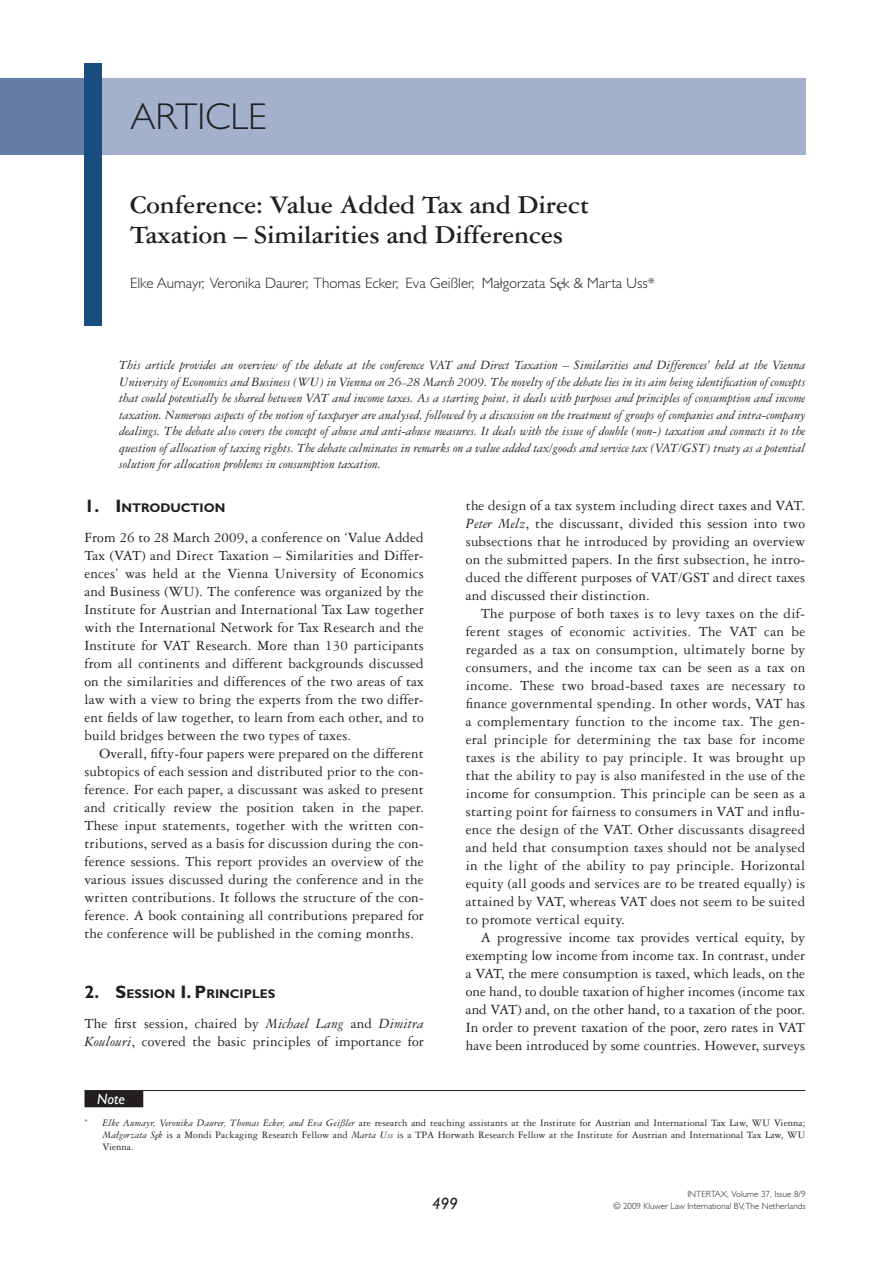
<style>
.page{position:relative;width:894px;height:1263px;background:#fff}
.page>*{position:absolute;margin:0;border:0;box-sizing:border-box;transform-origin:0 0}
.t1{font:300 37.5px "Gill Sans Std";color:#231f20}
.t2{font:700 27px/30px "Garamond 3 LT Std";letter-spacing:-.005em;color:#231f20}
.t3{font:italic 16.5px "Gill Sans Std";color:#231f20}
.t4{font:15px/18px "Garamond 3 LT Std";letter-spacing:.01em;color:#231f20;text-align:justify}
.t5{font:300 15px "Gill Sans Std";color:#231f20}
.t6{font:italic 15px "Gill Sans Std";color:#fff}
.t7{font:italic 13.5px/16.5px "Garamond 3 LT Std";color:#231f20;text-align:justify}
.t8{font:700 12.6px "Gill Sans Std";color:#231f20}
.t9{font:10.5px/12px "Garamond 3 LT Std";letter-spacing:.01em;color:#231f20;text-align:justify}
.t10{font:300 9px/12px "Gill Sans Std";color:#231f20;text-align:right}
.s1{font-family:"Garamond"}
.s2{font-style:normal;font-size:10.5px}
.s3{font-size:18px}
.s4{font-style:italic}
</style>
<div class="page">
<div style="left:0;top:78px;width:100px;height:77px;background:#647da6"></div>
<div style="left:97px;top:78px;width:708px;height:77px;background:#a4b1cd"></div>
<hr style="left:84px;top:1090px;width:721px;height:1px;background:#231f20">
<div style="left:84px;top:1090px;width:59px;height:17px;background:#231f20"></div>
<div style="left:84px;top:63px;width:18px;height:262px;background:#1a4d7f"></div>
<h1 class="t1" style="left:130px;top:103px;width:138px">ARTICLE</h1>
<h2 class="t2" style="left:130px;top:192px;width:460px">Conference: Value Added Tax and Direct<br>Taxation – Similarities and Differences</h2>
<p class="t5" style="left:130px;top:278px;width:526px">Elke Aumayr, Veronika Daurer, Thomas Ecker, Eva Geißler, Małgorzata S<span class="s1">e ˛</span>k &amp; Marta Uss*</p>
<p class="t7" style="left:119px;top:358px;width:687px">This article provides an overview of the debate at the conference VAT and Direct Taxation – Similarities and Differences’ held at the Vienna University of Economics and Business (WU) in Vienna on 26<span class="s2">–</span>28 March 2009. The novelty of the debate lies in its aim being identification of concepts that could potentially be shared between VAT and income taxes. As a starting point, it deals with purposes and principles of consumption and income taxation. Numerous aspects of the notion of taxpayer are analysed, followed by a discussion on the treatment of groups of companies and intra-company dealings. The debate also covers the concept of abuse and anti-abuse measures. It deals with the issue of double (non-) taxation and connects it to the question of allocation of taxing rights. The debate culminates in remarks on a value added tax/goods and service tax (VAT/GST) treaty as a potential solution for allocation problems in consumption taxation.</p>
<p class="t8" style="left:84px;top:503px;width:142px"><span class="s3">1. I</span>NTRODUCTION</p>
<p class="t4" style="left:84px;top:530px;width:341px">From 26 to 28 March 2009, a conference on ‘Value Added Tax (VAT) and Direct Taxation – Similarities and Differ&shy;ences’ was held at the Vienna University of Economics and Business (WU). The conference was organized by the Institute for Austrian and International Tax Law together with the International Network for Tax Research and the Institute for VAT Research. More than 130 participants from all continents and different backgrounds discussed on the similarities and differences of the two areas of tax law with a view to bring the experts from the two differ&shy;ent fields of law together, to learn from each other, and to build bridges between the two types of taxes.</p>
<p class="t4" style="left:84px;top:746px;width:341px;text-indent:15px">Overall, fifty-four papers were prepared on the different subtopics of each session and distributed prior to the con&shy;ference. For each paper, a discussant was asked to present and critically review the position taken in the paper.<br>These input statements, together with the written con&shy;tributions, served as a basis for discussion during the con&shy;ference sessions. This report provides an overview of the various issues discussed during the conference and in the written contributions. It follows the structure of the con&shy;ference. A book containing all contributions prepared for the conference will be published in the coming months.</p>
<p class="t8" style="left:84px;top:989px;width:192px"><span class="s3">2. S</span>ESSION <span class="s3">I. P</span>RINCIPLES</p>
<p class="t4" style="left:84px;top:1016px;width:341px">The first session, chaired by <span class="s4">Michael Lang</span> and <span class="s4">Dimitra<br>Koulouri</span>, covered the basic principles of importance for</p>
<p class="t4" style="left:465px;top:497px;width:341px">the design of a tax system including direct taxes and VAT.<br><span class="s4">Peter Melz</span>, the discussant, divided this session into two subsections that he introduced by providing an overview on the submitted papers. In the first subsection, he intro&shy;duced the different purposes of VAT/GST and direct taxes and discussed their distinction.</p>
<p class="t4" style="left:465px;top:605px;width:341px;text-indent:15px">The purpose of both taxes is to levy taxes on the dif&shy;ferent stages of economic activities. The VAT can be regarded as a tax on consumption, ultimately borne by consumers, and the income tax can be seen as a tax on income. These two broad-based taxes are necessary to finance governmental spending. In other words, VAT has a complementary function to the income tax. The gen&shy;eral principle for determining the tax base for income taxes is the ability to pay principle. It was brought up that the ability to pay is also manifested in the use of the income for consumption. This principle can be seen as a starting point for fairness to consumers in VAT and influ&shy;ence the design of the VAT. Other discussants disagreed and held that consumption taxes should not be analysed in the light of the ability to pay principle. Horizontal equity (all goods and services are to be treated equally) is attained by VAT, whereas VAT does not seem to be suited to promote vertical equity.</p>
<p class="t4" style="left:465px;top:929px;width:340px;text-indent:15px">A progressive income tax provides vertical equity, by exempting low income from income tax. In contrast, under a VAT, the mere consumption is taxed, which leads, on the one hand, to double taxation of higher incomes (income tax and VAT) and, on the other hand, to a taxation of the poor.<br>In order to prevent taxation of the poor, zero rates in VAT have been introduced by some countries. However, surveys</p>
<p class="t6" style="left:97px;top:1093px;width:29px">Note</p>
<p class="t9" style="left:102px;top:1117px;width:704px;text-indent:-18px"><sup>*</sup> <span class="s4">Elke Aumayr, Veronika Daurer, Thomas Ecker, and Eva Geißler</span> are research and teaching assistants at the Institute for Austrian and International Tax Law, WU Vienna; <span class="s4">Małgorzata Se ˛k</span> is a Mondi Packaging Research Fellow and <span class="s4">Marta Uss</span> is a TPA Horwath Research Fellow at the Institute for Austrian and International Tax Law, WU Vienna.</p>
<p class="t3" style="left:432px;top:1197px;width:27px">499</p>
<p class="t10" style="left:613px;top:1189px;width:193px">INTERTAX, Volume 37, Issue 8/9<br>© 2009 Kluwer Law International BV,The Netherlands</p>
</div>
